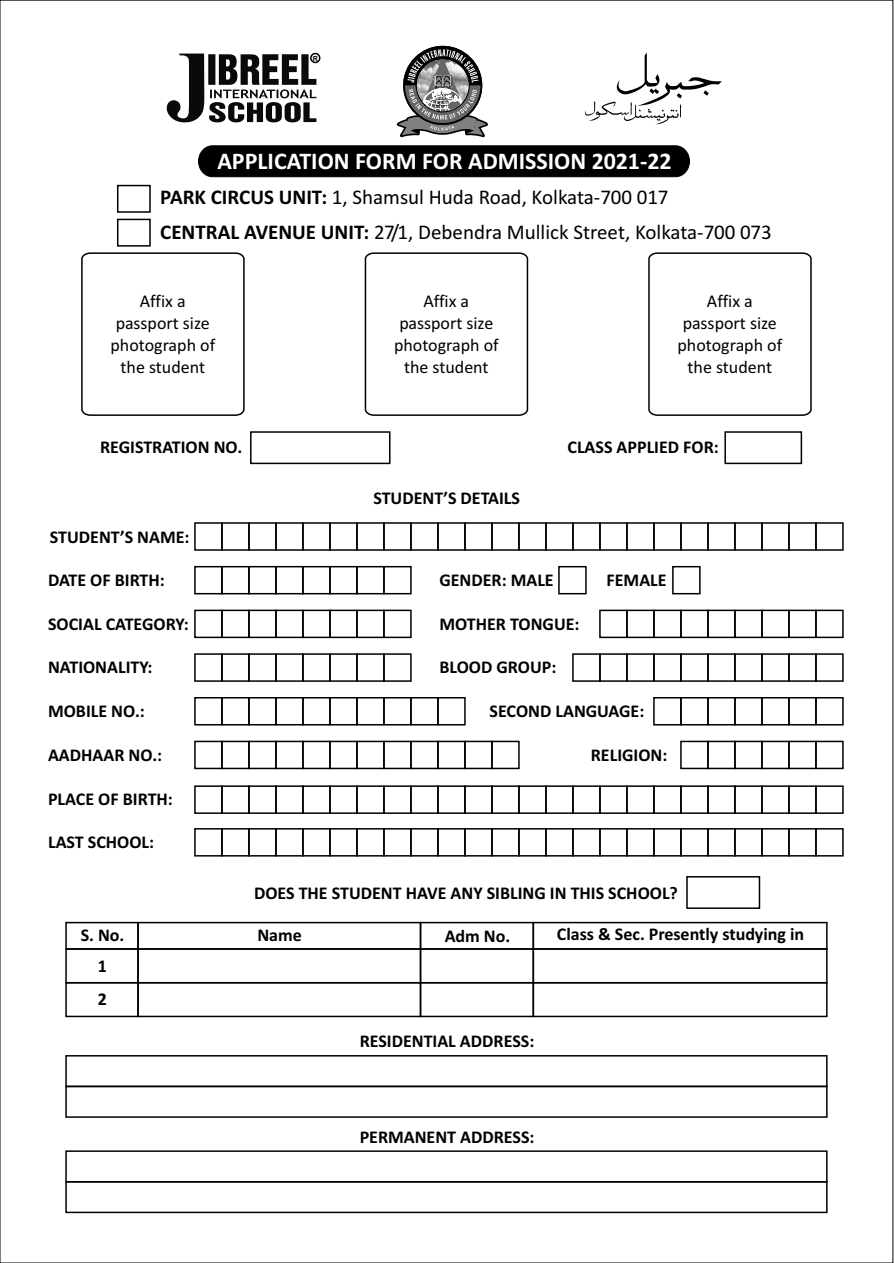
<style>
.page{position:relative;width:894px;height:1263px;background:#fff}
.page>*{position:absolute;margin:0;border:0;box-sizing:border-box;transform-origin:0 0}
.t1{font:700 24px "Calibri";color:#fff}
.t2{font:21px "Calibri";color:#000}
.t3{font:700 18px/33.8px "Calibri";color:#000}
.t4{font:18px/21.9px "Calibri";color:#000;text-align:center}
.t5{font:700 7.05px "Arial";color:#000}
.s1{font-weight:700}
</style>
<div class="page">
<svg style="left:397px;top:48px;width:91px;height:89px"></svg>
<div style="left:198px;top:146px;width:492px;height:31px;background:#000;border:1px solid #000;border-radius:15px"></div>
<svg style="left:585px;top:52px;width:137px;height:72px"></svg>
<svg style="left:167px;top:54px;width:149px;height:68px"></svg>
<div style="left:310px;top:53px;width:10px;height:10px;border:2px solid #000;border-radius:50%"></div>
<svg style="left:65px;top:921px;width:763px;height:97px"></svg>
<svg style="left:65px;top:1150px;width:763px;height:64px"></svg>
<svg style="left:65px;top:1055px;width:763px;height:63px"></svg>
<svg style="left:686px;top:876px;width:75px;height:33px"></svg>
<svg style="left:250px;top:431px;width:141px;height:34px"></svg>
<svg style="left:724px;top:431px;width:79px;height:34px"></svg>
<svg style="left:364px;top:252px;width:165px;height:164px"></svg>
<svg style="left:648px;top:252px;width:164px;height:164px"></svg>
<svg style="left:194px;top:522px;width:650px;height:29px"></svg>
<svg style="left:194px;top:565px;width:218px;height:30px"></svg>
<svg style="left:194px;top:609px;width:218px;height:30px"></svg>
<svg style="left:599px;top:609px;width:245px;height:30px"></svg>
<svg style="left:194px;top:653px;width:218px;height:29px"></svg>
<svg style="left:572px;top:653px;width:272px;height:29px"></svg>
<svg style="left:194px;top:697px;width:272px;height:29px"></svg>
<svg style="left:653px;top:697px;width:191px;height:29px"></svg>
<svg style="left:194px;top:785px;width:650px;height:29px"></svg>
<svg style="left:194px;top:828px;width:650px;height:29px"></svg>
<svg style="left:558px;top:565px;width:29px;height:30px"></svg>
<svg style="left:672px;top:565px;width:29px;height:30px"></svg>
<svg style="left:194px;top:740px;width:326px;height:30px"></svg>
<svg style="left:680px;top:740px;width:164px;height:30px"></svg>
<svg style="left:81px;top:184px;width:164px;height:232px"></svg>
<p class="t5" style="left:313px;top:55px;width:7px">R</p>
<h1 class="t1" style="left:217px;top:151px;width:456px">APPLICATION FORM FOR ADMISSION 2021-22</h1>
<p class="t2" style="left:160px;top:189px;width:510px"><span class="s1">PARK CIRCUS UNIT:</span> 1, Shamsul Huda Road, Kolkata-700 017</p>
<p class="t2" style="left:160px;top:223px;width:613px"><span class="s1">CENTRAL AVENUE UNIT:</span> 27/1, Debendra Mullick Street, Kolkata-700 073</p>
<p class="t4" style="left:110px;top:292px;width:106px">Affix a passport size photograph of the student</p>
<p class="t4" style="left:394px;top:292px;width:106px">Affix a passport size photograph of the student</p>
<p class="t4" style="left:678px;top:292px;width:106px">Affix a passport size photograph of the student</p>
<p class="t3" style="left:100px;top:432px;width:144px">REGISTRATION NO.</p>
<p class="t3" style="left:567px;top:432px;width:153px">CLASS APPLIED FOR:</p>
<p class="t3" style="left:373px;top:482px;width:148px">STUDENT’S DETAILS</p>
<p class="t3" style="left:50px;top:521px;width:141px">STUDENT’S NAME:</p>
<p class="t3" style="left:48px;top:565px;width:118px">DATE OF BIRTH:</p>
<p class="t3" style="left:48px;top:608px;width:142px">SOCIAL CATEGORY:</p>
<p class="t3" style="left:48px;top:652px;width:106px">NATIONALITY:</p>
<p class="t3" style="left:48px;top:696px;width:98px">MOBILE NO.:</p>
<p class="t3" style="left:439px;top:565px;width:116px">GENDER: MALE</p>
<p class="t3" style="left:607px;top:565px;width:62px">FEMALE</p>
<p class="t3" style="left:439px;top:608px;width:142px">MOTHER TONGUE:</p>
<p class="t3" style="left:439px;top:652px;width:119px">BLOOD GROUP:</p>
<p class="t3" style="left:490px;top:696px;width:156px">SECOND LANGUAGE:</p>
<p class="t3" style="left:48px;top:739px;width:116px">AADHAAR NO.:</p>
<p class="t3" style="left:591px;top:739px;width:78px">RELIGION:</p>
<p class="t3" style="left:48px;top:784px;width:126px">PLACE OF BIRTH:</p>
<p class="t3" style="left:48px;top:827px;width:108px">LAST SCHOOL:</p>
<p class="t3" style="left:81px;top:920px;width:45px">S. No.</p>
<p class="t3" style="left:98px;top:950px;width:11px">1<br>2</p>
<p class="t3" style="left:254px;top:877px;width:425px">DOES THE STUDENT HAVE ANY SIBLING IN THIS SCHOOL?</p>
<p class="t3" style="left:257px;top:920px;width:46px">Name</p>
<p class="t3" style="left:445px;top:920px;width:67px">Adm No.</p>
<p class="t3" style="left:557px;top:919px;width:249px">Class &amp; Sec. Presently studying in</p>
<p class="t3" style="left:360px;top:1025px;width:176px">RESIDENTIAL ADDRESS:</p>
<p class="t3" style="left:360px;top:1122px;width:176px">PERMANENT ADDRESS:</p>
</div>
